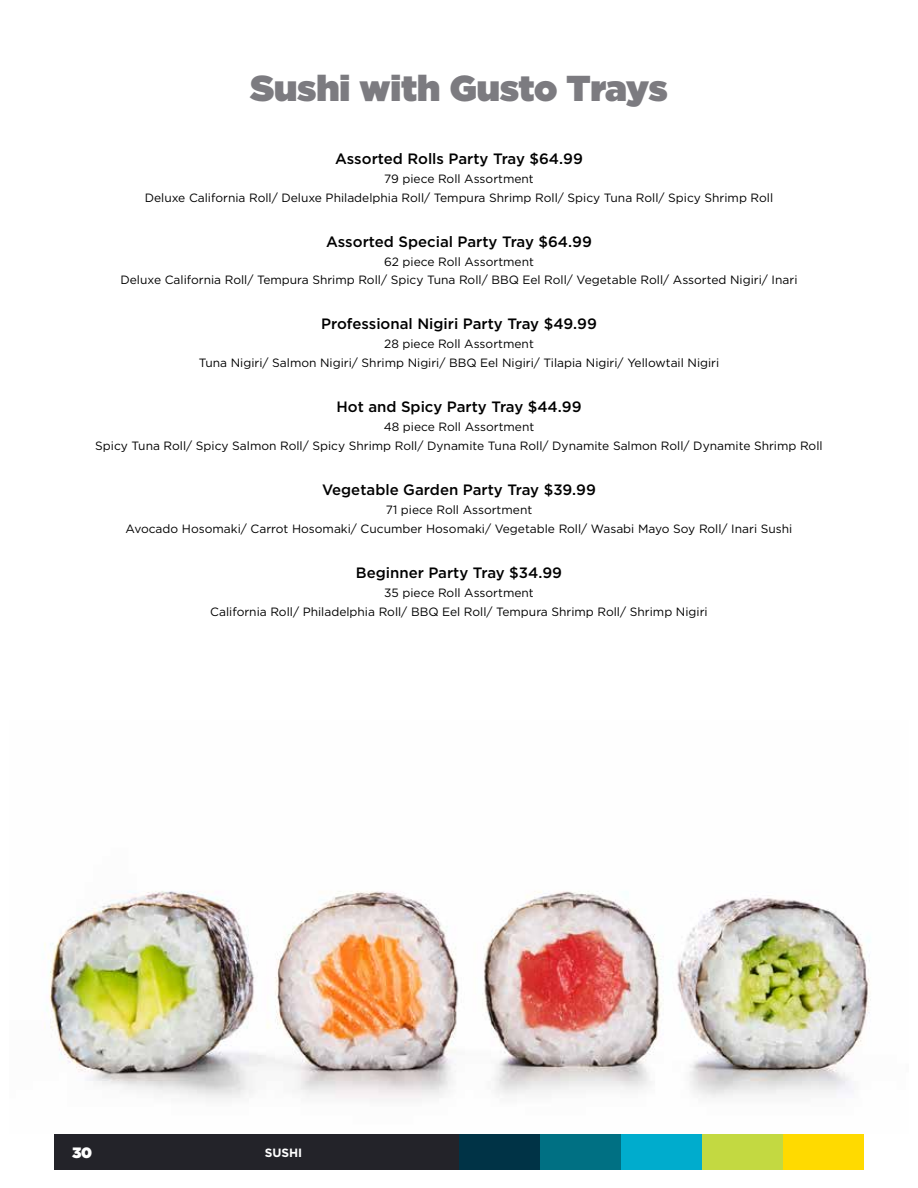
<style>
.page{position:relative;width:918px;height:1188px;background:#fff}
.page>*{position:absolute;margin:0;border:0;box-sizing:border-box;transform-origin:0 0}
.t1{font:900 36px "Gotham";color:#7c7b80}
.t2{font:500 15px "Gotham";color:#000}
.t3{font:900 15px "Gotham";color:#fff}
.t4{font:12px/18.9px "Gotham";color:#000;text-align:center}
.t5{font:700 12px "Gotham";color:#fff}
</style>
<div class="page">
<div style="left:459px;top:1134px;width:81px;height:36px;background:#003346"></div>
<div style="left:540px;top:1134px;width:81px;height:36px;background:#007083"></div>
<div style="left:621px;top:1134px;width:81px;height:36px;background:#00accd"></div>
<div style="left:702px;top:1134px;width:81px;height:36px;background:#c3d941"></div>
<div style="left:783px;top:1134px;width:81px;height:36px;background:#ffda00"></div>
<div style="left:54px;top:1134px;width:405px;height:36px;background:#232329"></div>
<img style="left:44px;top:891px;width:827px;height:209px">
<h2 class="t1" style="left:250px;top:62px;width:419px">Sushi with Gusto Trays</h2>
<p class="t2" style="left:335px;top:149px;width:249px">Assorted Rolls Party Tray $64.99</p>
<p class="t4" style="left:145px;top:169px;width:630px">79 piece Roll Assortment<br>Deluxe California Roll/ Deluxe Philadelphia Roll/ Tempura Shrimp Roll/ Spicy Tuna Roll/ Spicy Shrimp Roll</p>
<p class="t2" style="left:326px;top:231px;width:267px">Assorted Special Party Tray $64.99</p>
<p class="t4" style="left:121px;top:252px;width:678px">62 piece Roll Assortment<br>Deluxe California Roll/ Tempura Shrimp Roll/ Spicy Tuna Roll/ BBQ Eel Roll/ Vegetable Roll/ Assorted Nigiri/ Inari</p>
<p class="t2" style="left:321px;top:314px;width:277px">Professional Nigiri Party Tray $49.99</p>
<p class="t4" style="left:199px;top:334px;width:522px">28 piece Roll Assortment<br>Tuna Nigiri/ Salmon Nigiri/ Shrimp Nigiri/ BBQ Eel Nigiri/ Tilapia Nigiri/ Yellowtail Nigiri</p>
<p class="t2" style="left:336px;top:397px;width:247px">Hot and Spicy Party Tray $44.99</p>
<p class="t4" style="left:95px;top:417px;width:729px">48 piece Roll Assortment<br>Spicy Tuna Roll/ Spicy Salmon Roll/ Spicy Shrimp Roll/ Dynamite Tuna Roll/ Dynamite Salmon Roll/ Dynamite Shrimp Roll</p>
<p class="t2" style="left:322px;top:480px;width:275px">Vegetable Garden Party Tray $39.99</p>
<p class="t4" style="left:126px;top:500px;width:668px">71 piece Roll Assortment<br>Avocado Hosomaki/ Carrot Hosomaki/ Cucumber Hosomaki/ Vegetable Roll/ Wasabi Mayo Soy Roll/ Inari Sushi</p>
<p class="t2" style="left:356px;top:563px;width:208px">Beginner Party Tray $34.99</p>
<p class="t4" style="left:210px;top:583px;width:499px">35 piece Roll Assortment<br>California Roll/ Philadelphia Roll/ BBQ Eel Roll/ Tempura Shrimp Roll/ Shrimp Nigiri</p>
<p class="t3" style="left:72px;top:1142px;width:22px">30</p>
<p class="t5" style="left:265px;top:1145px;width:39px">SUSHI</p>
</div>
